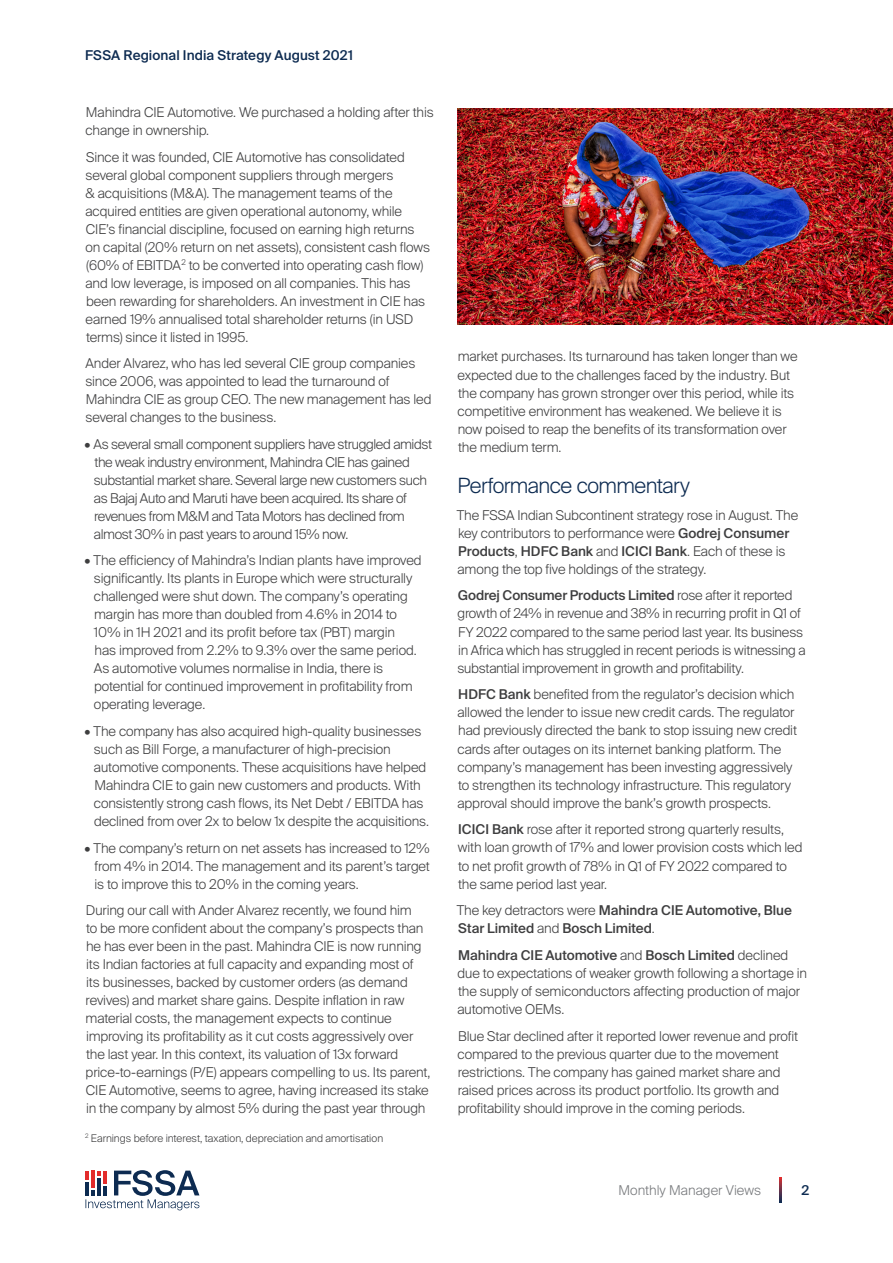
<style>
.page{position:relative;width:893px;height:1263px;background:#fff}
.page>*{position:absolute;margin:0;border:0;box-sizing:border-box;transform-origin:0 0}
.Heading{font:300 21px "Suisse Intl";letter-spacing:-.025em;color:#0d2b51}
.Body_Copy{font:300 13.5px/18px "Suisse Intl";letter-spacing:-.01em;color:#3e3e3f}
.Body_Copy-2{font:500 13.5px/18.1px "Suisse Intl";color:#3e3e3f}
.t1{font:500 13.5px "Suisse Intl";letter-spacing:.01em;color:#0d2b51}
.t2{font:300 13.5px "Suisse Intl";letter-spacing:.005em;color:#76787b}
.Mandatories{font:300 10.5px "Suisse Intl";color:#3e3e3f}
.s1{font-weight:500}
.s2{font-weight:300}
</style>
<div class="page">
<img style="left:457px;top:108px;width:436px;height:216px">
<svg style="left:779px;top:1177px;width:2px;height:25px"></svg>
<svg style="left:85px;top:1170px;width:114px;height:40px"></svg>
<p class="t1" style="left:85px;top:47px;width:269px">FSSA Regional India Strategy August 2021</p>
<p class="Body_Copy" style="left:85px;top:104px;width:350px">Mahindra CIE Automotive. We purchased a holding after this change in ownership.</p>
<p class="Body_Copy" style="left:85px;top:148px;width:346px">Since it was founded, CIE Automotive has consolidated several global component suppliers through mergers<br>&amp; acquisitions (M&amp;A). The management teams of the acquired entities are given operational autonomy, while CIE’s financial discipline, focused on earning high returns on capital (20% return on net assets), consistent cash flows (60% of EBITDA<sup>2</sup> to be converted into operating cash flow) and low leverage, is imposed on all companies. This has been rewarding for shareholders. An investment in CIE has earned 19% annualised total shareholder returns (in USD terms) since it listed in 1995.</p>
<p class="Body_Copy" style="left:85px;top:355px;width:348px">Ander Alvarez, who has led several CIE group companies since 2006, was appointed to lead the turnaround of Mahindra CIE as group CEO. The new management has led several changes to the business.</p>
<p class="Body_Copy" style="left:94px;top:435px;width:340px;text-indent:-9px">• As several small component suppliers have struggled amidst the weak industry environment, Mahindra CIE has gained substantial market share. Several large new customers such as Bajaj Auto and Maruti have been acquired. Its share of revenues from M&amp;M and Tata Motors has declined from almost 30% in past years to around 15% now.</p>
<p class="Body_Copy" style="left:94px;top:552px;width:329px;text-indent:-9px">• The efficiency of Mahindra’s Indian plants have improved significantly. Its plants in Europe which were structurally challenged were shut down. The company’s operating margin has more than doubled from 4.6% in 2014 to 10% in 1H 2021 and its profit before tax (PBT) margin<br>has improved from 2.2% to 9.3% over the same period.<br>As automotive volumes normalise in India, there is potential for continued improvement in profitability from operating leverage.</p>
<p class="Body_Copy" style="left:94px;top:722px;width:337px;text-indent:-9px">• The company has also acquired high-quality businesses such as Bill Forge, a manufacturer of high-precision automotive components. These acquisitions have helped Mahindra CIE to gain new customers and products. With consistently strong cash flows, its Net Debt / EBITDA has declined from over 2x to below 1x despite the acquisitions.</p>
<p class="Body_Copy" style="left:94px;top:839px;width:337px;text-align:justify;text-indent:-10px">• The company’s return on net assets has increased to 12% from 4% in 2014. The management and its parent’s target is to improve this to 20% in the coming years.</p>
<p class="Body_Copy" style="left:86px;top:901px;width:346px">During our call with Ander Alvarez recently, we found him<br>to be more confident about the company’s prospects than he has ever been in the past. Mahindra CIE is now running its Indian factories at full capacity and expanding most of<br>its businesses, backed by customer orders (as demand revives) and market share gains. Despite inflation in raw material costs, the management expects to continue improving its profitability as it cut costs aggressively over the last year. In this context, its valuation of 13x forward price-to-earnings (P/E) appears compelling to us. Its parent, CIE Automotive, seems to agree, having increased its stake in the company by almost 5% during the past year through</p>
<p class="Mandatories" style="left:85px;top:1132px;width:300px"><sup>2</sup> Earnings before interest, taxation, depreciation and amortisation</p>
<p class="Body_Copy" style="left:458px;top:348px;width:342px">market purchases. Its turnaround has taken longer than we expected due to the challenges faced by the industry. But the company has grown stronger over this period, while its competitive environment has weakened. We believe it is now poised to reap the benefits of its transformation over the medium term.</p>
<p class="Heading" style="left:457px;top:473px;width:234px">Performance commentary</p>
<p class="Body_Copy" style="left:457px;top:506px;width:343px">The FSSA Indian Subcontinent strategy rose in August. The key contributors to performance were <span class="s1">Godrej Consumer Products</span>, <span class="s1">HDFC Bank</span> and <span class="s1">ICICI Bank</span>. Each of these is among the top five holdings of the strategy.</p>
<p class="Body_Copy" style="left:457px;top:587px;width:350px"><span class="s1">Godrej Consumer Products Limited</span> rose after it reported growth of 24% in revenue and 38% in recurring profit in Q1 of FY 2022 compared to the same period last year. Its business in Africa which has struggled in recent periods is witnessing a substantial improvement in growth and profitability.</p>
<p class="Body_Copy" style="left:458px;top:686px;width:341px"><span class="s1">HDFC Bank</span> benefited from the regulator’s decision which allowed the lender to issue new credit cards. The regulator had previously directed the bank to stop issuing new credit cards after outages on its internet banking platform. The company’s management has been investing aggressively to strengthen its technology infrastructure. This regulatory approval should improve the bank’s growth prospects.</p>
<p class="Body_Copy" style="left:458px;top:821px;width:346px"><span class="s1">ICICI Bank</span> rose after it reported strong quarterly results, with loan growth of 17% and lower provision costs which led to net profit growth of 78% in Q1 of FY 2022 compared to the same period last year.</p>
<p class="Body_Copy-2" style="left:457px;top:901px;width:337px"><span class="s2">The key detractors were</span> Mahindra CIE Automotive, Blue<br>Star Limited <span class="s2">and</span> Bosch Limited<span class="s2">.</span></p>
<p class="Body_Copy" style="left:458px;top:946px;width:351px"><span class="s1">Mahindra CIE Automotive</span> and <span class="s1">Bosch Limited</span> declined due to expectations of weaker growth following a shortage in the supply of semiconductors affecting production of major automotive OEMs.</p>
<p class="Body_Copy" style="left:458px;top:1027px;width:342px">Blue Star declined after it reported lower revenue and profit compared to the previous quarter due to the movement restrictions. The company has gained market share and raised prices across its product portfolio. Its growth and profitability should improve in the coming periods.</p>
<p class="t2" style="left:618px;top:1182px;width:144px">Monthly Manager Views</p>
<p class="t1" style="left:801px;top:1182px;width:9px">2</p>
</div>
